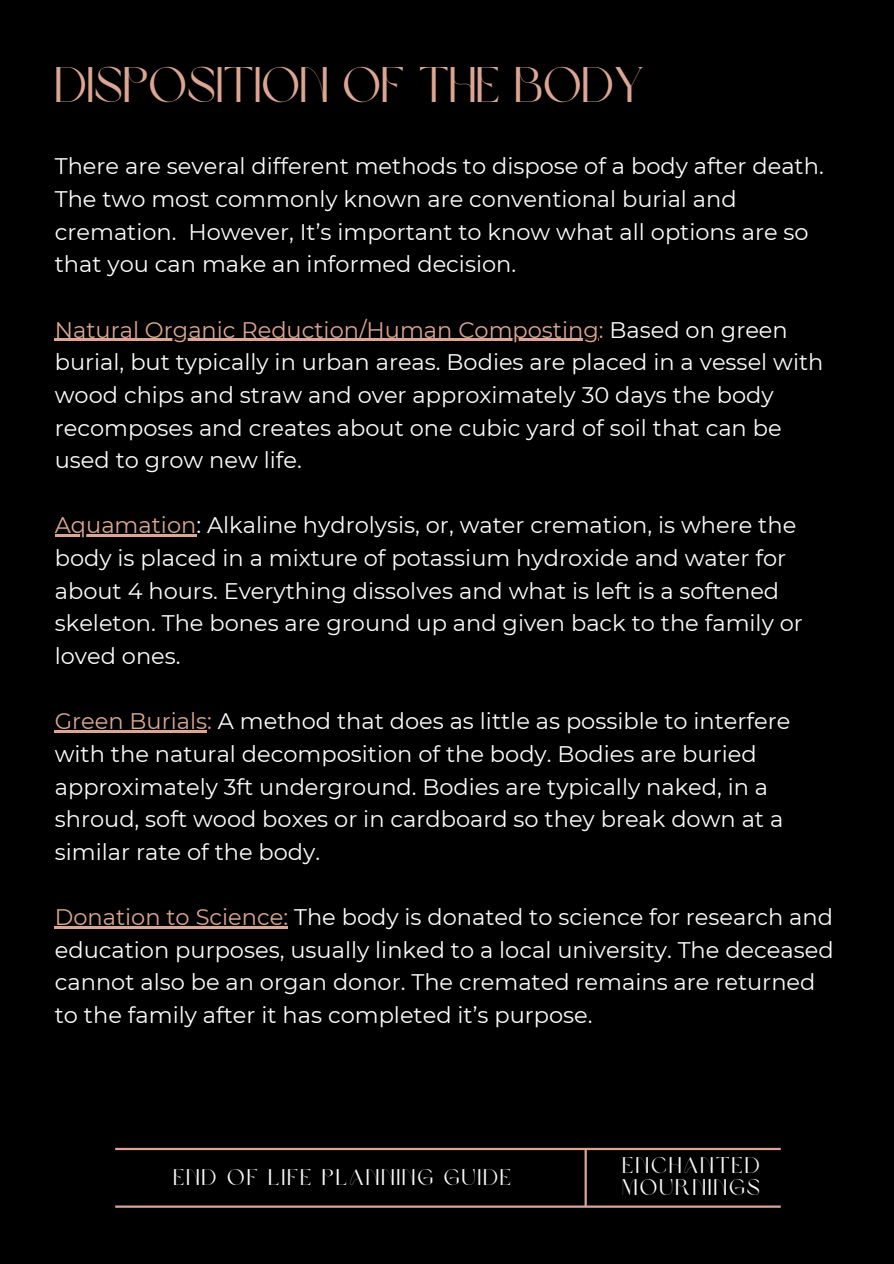
<style>
.page{position:relative;width:894px;height:1264px;background:#fff}
.page>*{position:absolute;margin:0;border:0;box-sizing:border-box;transform-origin:0 0}
.t1{font:49.5px "Brown Sugar";color:#dda692}
.t2{font:22.5px/32.7px "Montserrat";color:#fdfcfc}
.t3{font:22.5px/22.5px "Brown Sugar";letter-spacing:.1em;color:#fdfcfc}
.s1{color:#dda692}
</style>
<div class="page">
<div style="left:0;top:0;width:893px;height:1263px;background:#000"></div>
<hr style="left:115px;top:1147px;width:665px;height:3px;background:#dda692">
<hr style="left:115px;top:1205px;width:665px;height:2px;background:#dda692">
<hr style="left:584px;top:1148px;width:2px;height:58px;background:#dda692">
<hr style="left:55px;top:339px;width:543px;height:2px;background:#dda692">
<hr style="left:55px;top:534px;width:141px;height:3px;background:#dda692">
<hr style="left:55px;top:730px;width:152px;height:2px;background:#dda692">
<hr style="left:55px;top:926px;width:233px;height:2px;background:#dda692">
<p class="t1" style="left:55px;top:65px;width:592px">DISPOSITION OF THE BODY</p>
<p class="t2" style="left:55px;top:150px;width:770px">There are several different methods to dispose of a body after death.<br>The two most commonly known are conventional burial and cremation. However, It’s important to know what all options are so that you can make an informed decision.</p>
<p class="t2" style="left:55px;top:313px;width:770px"><span class="s1">Natural Organic Reduction/Human Composting:</span> Based on green burial, but typically in urban areas. Bodies are placed in a vessel with wood chips and straw and over approximately 30 days the body recomposes and creates about one cubic yard of soil that can be used to grow new life.</p>
<p class="t2" style="left:55px;top:509px;width:749px"><span class="s1">Aquamation</span>: Alkaline hydrolysis, or, water cremation, is where the body is placed in a mixture of potassium hydroxide and water for about 4 hours. Everything dissolves and what is left is a softened skeleton. The bones are ground up and given back to the family or loved ones.</p>
<p class="t2" style="left:55px;top:705px;width:737px"><span class="s1">Green Burials:</span> A method that does as little as possible to interfere with the natural decomposition of the body. Bodies are buried approximately 3ft underground. Bodies are typically naked, in a shroud, soft wood boxes or in cardboard so they break down at a similar rate of the body.</p>
<h2 class="t2" style="left:55px;top:900px;width:780px"><span class="s1">Donation to Science:</span> The body is donated to science for research and education purposes, usually linked to a local university. The deceased cannot also be an organ donor. The cremated remains are returned to the family after it has completed it’s purpose.</h2>
<h1 class="t3" style="left:173px;top:1168px;width:339px">END OF LIFE PLANNING GUIDE</h1>
<h2 class="t3" style="left:622px;top:1155px;width:139px">ENCHANTED<br>MOURNINGS</h2>
</div>
